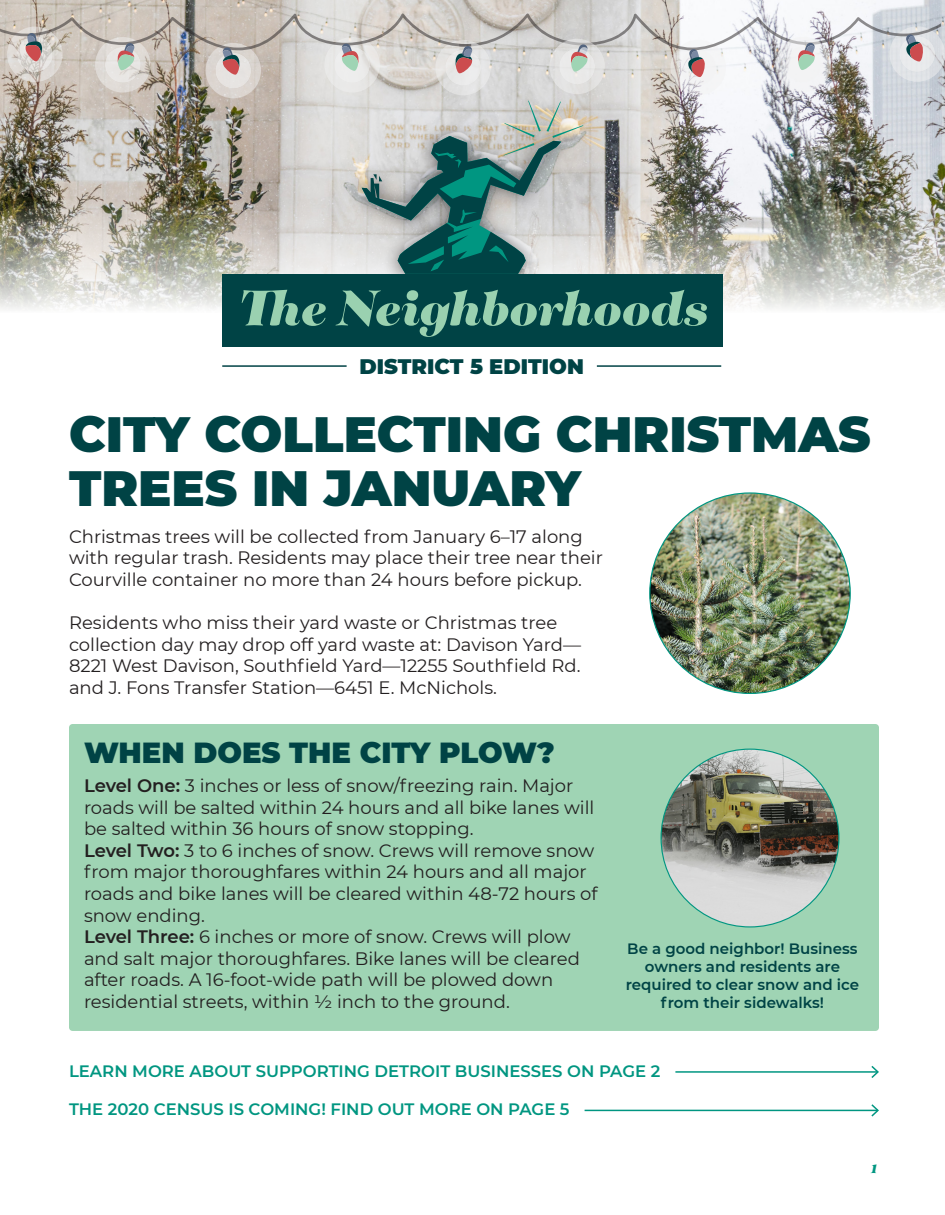
<style>
.page{position:relative;width:945px;height:1215px;background:#fff}
.page>*{position:absolute;margin:0;border:0;box-sizing:border-box;transform-origin:0 0}
.t1{font:italic 900 54.6px "Tenez";letter-spacing:-.015em;color:#9ad1b0}
.t2{font:900 49.5px/54px "Montserrat";color:#004345}
.t3{font:900 28.95px "Montserrat";color:#004345}
.t4{font:900 21px "Montserrat";color:#004345}
.t5{font:18px/21.6px "Montserrat";color:#231f20}
.t6{font:600 16.5px "Montserrat";color:#009681}
.t7{font:600 15px/18px "Montserrat";color:#004345;text-align:center}
.t8{font:italic 900 15px "Tenez";color:#009681}
.s1{font-weight:600}
</style>
<div class="page">
<img style="left:0;top:0;width:945px;height:309px">
<div style="left:69px;top:724px;width:810px;height:307px;background:#9fd4b4;border-radius:4px"></div>
<img style="left:650px;top:493px;width:200px;height:200px;border-radius:100px">
<hr style="left:585px;top:1110px;width:293px;height:1px;background:#009681">
<svg style="left:870px;top:1104px;width:9px;height:13px"></svg>
<hr style="left:675px;top:1071px;width:203px;height:2px;background:#009681">
<svg style="left:870px;top:1066px;width:9px;height:12px"></svg>
<img style="left:661px;top:749px;width:178px;height:178px;border-radius:89px">
<hr style="left:222px;top:365px;width:125px;height:2px;background:#004345">
<hr style="left:597px;top:365px;width:124px;height:2px;background:#004345">
<div style="left:222px;top:274px;width:501px;height:72px;background:#004345"></div>
<img style="left:0;top:14px;width:945px;height:260px">
<p class="t1" style="left:237px;top:267px;width:473px">The Neighborhoods</p>
<p class="t4" style="left:359px;top:351px;width:226px">DISTRICT 5 EDITION</p>
<p class="t2" style="left:69px;top:404px;width:803px">CITY COLLECTING CHRISTMAS<br>TREES IN JANUARY</p>
<p class="t5" style="left:69px;top:525px;width:536px">Christmas trees will be collected from January 6–17 along with regular trash. Residents may place their tree near their<br>Courville container no more than 24 hours before pickup.</p>
<p class="t5" style="left:69px;top:611px;width:514px">Residents who miss their yard waste or Christmas tree collection day may drop off yard waste at: Davison Yard— 8221 West Davison, Southfield Yard—12255 Southfield Rd. and J. Fons Transfer Station—6451 E. McNichols.</p>
<p class="t3" style="left:84px;top:731px;width:472px">WHEN DOES THE CITY PLOW?</p>
<p class="t5" style="left:84px;top:774px;width:512px"><span class="s1">Level One:</span> 3 inches or less of snow/freezing rain. Major roads will be salted within 24 hours and all bike lanes will be salted within 36 hours of snow stopping.</p>
<p class="t5" style="left:84px;top:839px;width:515px"><span class="s1">Level Two:</span> 3 to 6 inches of snow. Crews will remove snow from major thoroughfares within 24 hours and all major roads and bike lanes will be cleared within 48-72 hours of snow ending.</p>
<p class="t5" style="left:84px;top:925px;width:497px"><span class="s1">Level Three:</span> 6 inches or more of snow. Crews will plow and salt major thoroughfares. Bike lanes will be cleared after roads. A 16-foot-wide path will be plowed down residential streets, within ½ inch to the ground.</p>
<p class="t7" style="left:626px;top:939px;width:235px">Be a good neighbor! Business owners and residents are required to clear snow and ice from their sidewalks!</p>
<p class="t6" style="left:69px;top:1059px;width:593px">LEARN MORE ABOUT SUPPORTING DETROIT BUSINESSES ON PAGE 2</p>
<p class="t6" style="left:69px;top:1098px;width:502px">THE 2020 CENSUS IS COMING! FIND OUT MORE ON PAGE 5</p>
<p class="t8" style="left:870px;top:1157px;width:9px">1</p>
</div>
